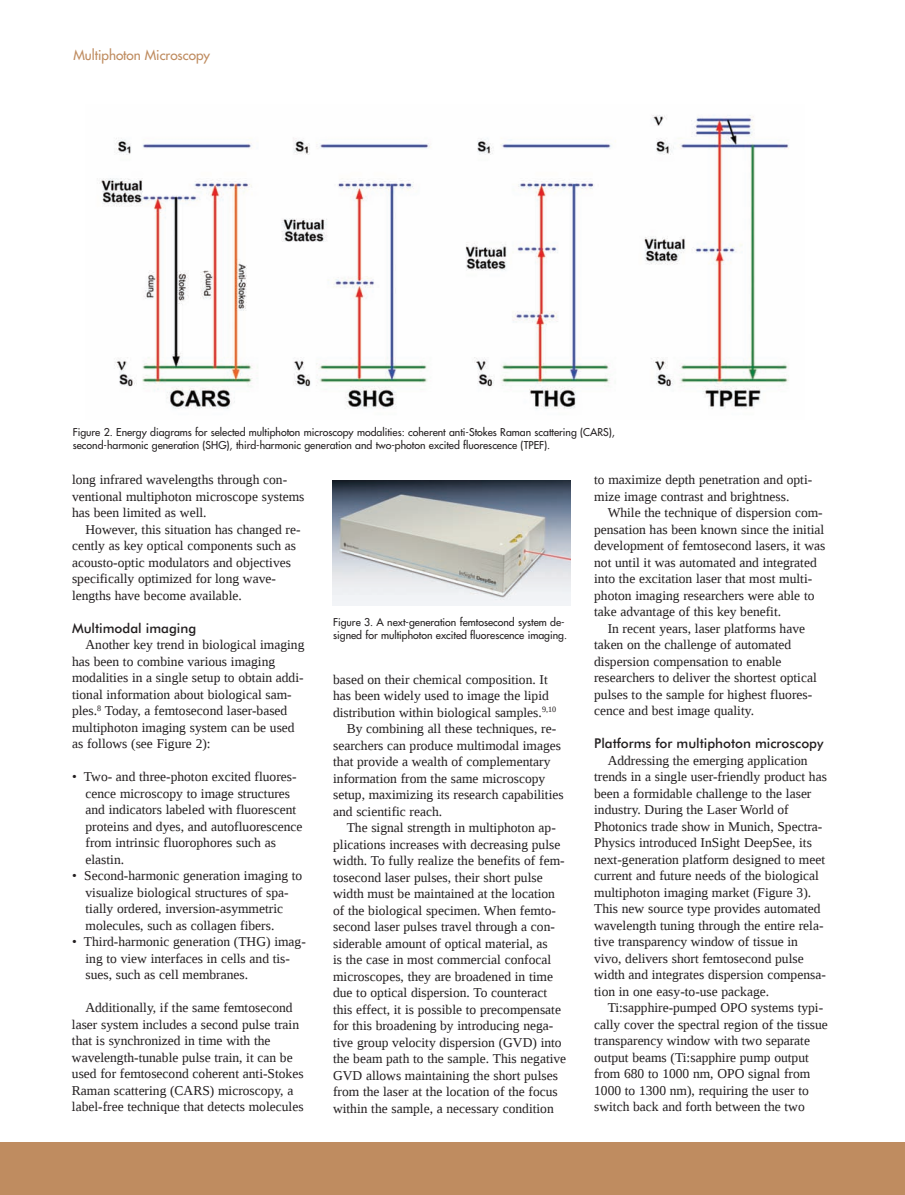
<style>
.page{position:relative;width:905px;height:1195px;background:#fff}
.page>*{position:absolute;margin:0;border:0;box-sizing:border-box;transform-origin:0 0}
.t1{font:13.5px/16.5px "Liberation Serif";color:#231f20}
.t2{font:500 13.5px "Futura BT";color:#231f20}
.t3{font:13.5px "Futura";color:#bf8c60}
.t4{font:10.5px/13.5px "Futura";color:#231f20}
</style>
<div class="page">
<div style="left:0;top:1142px;width:904px;height:53px;background:#bf8c60"></div>
<img style="left:99px;top:115px;width:690px;height:294px">
<img style="left:332px;top:480px;width:238px;height:126px">
<p class="t3" style="left:73px;top:48px;width:138px">Multiphoton Microscopy</p>
<p class="t4" style="left:73px;top:426px;width:543px">Figure 2. Energy diagrams for selected multiphoton microscopy modalities: coherent anti-Stokes Raman scattering (CARS), second-harmonic generation (SHG), third-harmonic generation and two-photon excited fluorescence (TPEF).</p>
<p class="t1" style="left:72px;top:471px;width:234px">long infrared wavelengths through con&shy;ventional multiphoton microscope systems has been limited as well.</p>
<p class="t1" style="left:72px;top:521px;width:230px;text-indent:14px">However, this situation has changed re&shy;cently as key optical components such as acousto-optic modulators and objectives specifically optimized for long wave&shy;lengths have become available.</p>
<p class="t2" style="left:72px;top:622px;width:126px">Multimodal imaging</p>
<p class="t1" style="left:72px;top:636px;width:234px;text-indent:14px">Another key trend in biological imaging has been to combine various imaging modalities in a single setup to obtain addi&shy;tional information about biological sam&shy;ples.<sup>8</sup> Today, a femtosecond laser-based multiphoton imaging system can be used as follows (see Figure 2):</p>
<p class="t1" style="left:85px;top:768px;width:218px;text-indent:-14px">• Two- and three-photon excited fluores&shy;cence microscopy to image structures and indicators labeled with fluorescent proteins and dyes, and autofluorescence from intrinsic fluorophores such as elastin.</p>
<p class="t1" style="left:85px;top:867px;width:218px;text-indent:-13px">• Second-harmonic generation imaging to visualize biological structures of spa&shy;tially ordered, inversion-asymmetric molecules, such as collagen fibers.</p>
<p class="t1" style="left:85px;top:933px;width:222px;text-indent:-13px">• Third-harmonic generation (THG) imag&shy;ing to view interfaces in cells and tis&shy;sues, such as cell membranes.</p>
<p class="t1" style="left:72px;top:999px;width:233px;text-indent:14px">Additionally, if the same femtosecond laser system includes a second pulse train that is synchronized in time with the wavelength-tunable pulse train, it can be used for femtosecond coherent anti-Stokes Raman scattering (CARS) microscopy, a label-free technique that detects molecules</p>
<p class="t4" style="left:333px;top:616px;width:235px">Figure 3. A next-generation femtosecond system de&shy;signed for multiphoton excited fluorescence imaging.</p>
<p class="t1" style="left:333px;top:671px;width:216px">based on their chemical composition. It</p>
<p class="t1" style="left:333px;top:687px;width:217px">has been widely used to image the lipid</p>
<p class="t1" style="left:333px;top:704px;width:225px">distribution within biological samples.<sup>9,10</sup></p>
<p class="t1" style="left:346px;top:720px;width:211px">By combining all these techniques, re-</p>
<p class="t1" style="left:333px;top:737px;width:229px">searchers can produce multimodal images</p>
<p class="t1" style="left:333px;top:753px;width:219px">that provide a wealth of complementary</p>
<p class="t1" style="left:333px;top:770px;width:214px">information from the same microscopy</p>
<p class="t1" style="left:333px;top:786px;width:232px">setup, maximizing its research capabilities</p>
<p class="t1" style="left:333px;top:803px;width:111px">and scientific reach.</p>
<p class="t1" style="left:346px;top:819px;width:211px">The signal strength in multiphoton ap-</p>
<p class="t1" style="left:333px;top:836px;width:229px">plications increases with decreasing pulse</p>
<p class="t1" style="left:333px;top:852px;width:233px">width. To fully realize the benefits of fem-</p>
<p class="t1" style="left:333px;top:869px;width:211px">tosecond laser pulses, their short pulse</p>
<p class="t1" style="left:333px;top:885px;width:223px">width must be maintained at the location</p>
<p class="t1" style="left:333px;top:902px;width:224px">of the biological specimen. When femto-</p>
<p class="t1" style="left:333px;top:918px;width:223px">second laser pulses travel through a con-</p>
<p class="t1" style="left:333px;top:935px;width:216px">siderable amount of optical material, as</p>
<p class="t1" style="left:333px;top:951px;width:219px">is the case in most commercial confocal</p>
<p class="t1" style="left:333px;top:968px;width:221px">microscopes, they are broadened in time</p>
<p class="t1" style="left:333px;top:984px;width:216px">due to optical dispersion. To counteract</p>
<p class="t1" style="left:333px;top:1001px;width:229px">this effect, it is possible to precompensate</p>
<p class="t1" style="left:333px;top:1017px;width:222px">for this broadening by introducing nega-</p>
<p class="t1" style="left:333px;top:1034px;width:230px">tive group velocity dispersion (GVD) into</p>
<p class="t1" style="left:333px;top:1050px;width:235px">the beam path to the sample. This negative</p>
<p class="t1" style="left:333px;top:1067px;width:226px">GVD allows maintaining the short pulses</p>
<p class="t1" style="left:333px;top:1083px;width:226px">from the laser at the location of the focus</p>
<p class="t1" style="left:333px;top:1100px;width:222px">within the sample, a necessary condition</p>
<p class="t1" style="left:594px;top:471px;width:220px">to maximize depth penetration and opti&shy;mize image contrast and brightness.</p>
<p class="t1" style="left:607px;top:504px;width:217px">While the technique of dispersion com-</p>
<p class="t1" style="left:594px;top:521px;width:231px">pensation has been known since the initial</p>
<p class="t1" style="left:594px;top:537px;width:233px">development of femtosecond lasers, it was</p>
<p class="t1" style="left:594px;top:554px;width:224px">not until it was automated and integrated</p>
<p class="t1" style="left:594px;top:570px;width:220px">into the excitation laser that most multi-</p>
<p class="t1" style="left:594px;top:587px;width:222px">photon imaging researchers were able to</p>
<p class="t1" style="left:594px;top:603px;width:188px">take advantage of this key benefit.</p>
<p class="t1" style="left:607px;top:620px;width:199px">In recent years, laser platforms have</p>
<p class="t1" style="left:594px;top:636px;width:199px">taken on the challenge of automated</p>
<p class="t1" style="left:594px;top:653px;width:189px">dispersion compensation to enable</p>
<p class="t1" style="left:594px;top:669px;width:224px">researchers to deliver the shortest optical</p>
<p class="t1" style="left:594px;top:686px;width:219px">pulses to the sample for highest fluores-</p>
<p class="t1" style="left:594px;top:702px;width:161px">cence and best image quality.</p>
<p class="t2" style="left:594px;top:738px;width:231px">Platforms for multiphoton microscopy</p>
<p class="t1" style="left:594px;top:752px;width:234px;text-indent:14px">Addressing the emerging application trends in a single user-friendly product has been a formidable challenge to the laser industry. During the Laser World of Photonics trade show in Munich, Spectra-Physics introduced InSight DeepSee, its next-generation platform designed to meet current and future needs of the biological multiphoton imaging market (Figure 3).<br>This new source type provides automated wavelength tuning through the entire rela&shy;tive transparency window of tissue in vivo, delivers short femtosecond pulse width and integrates dispersion compensa&shy;tion in one easy-to-use package.</p>
<p class="t1" style="left:594px;top:999px;width:235px;text-indent:14px">Ti:sapphire-pumped OPO systems typi&shy;cally cover the spectral region of the tissue transparency window with two separate output beams (Ti:sapphire pump output from 680 to 1000 nm, OPO signal from 1000 to 1300 nm), requiring the user to switch back and forth between the two</p>
</div>
